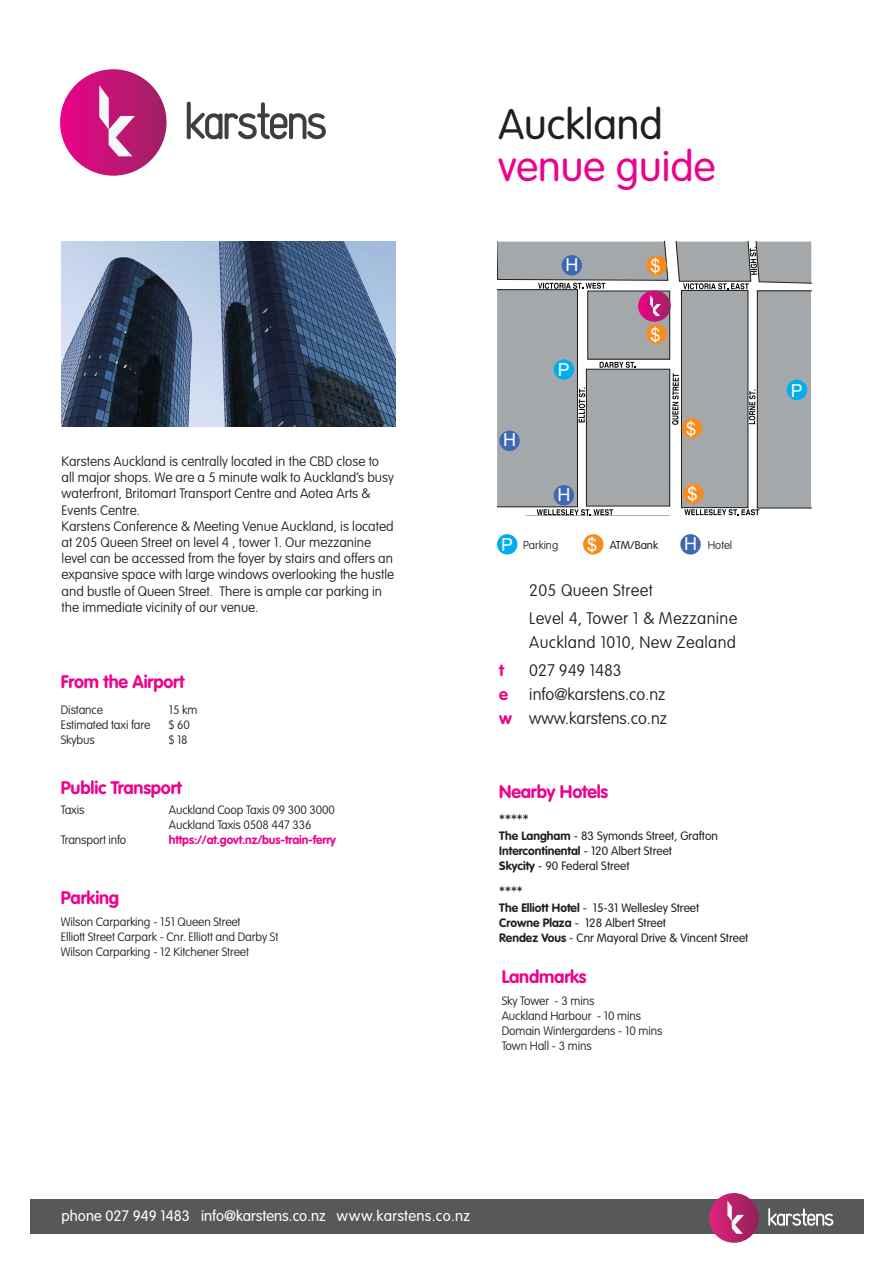
<style>
.page{position:relative;width:893px;height:1263px;background:#fff}
.page>*{position:absolute;margin:0;border:0;box-sizing:border-box;transform-origin:0 0}
.t1{font:300 42px/42px "VAG Rounded Std";color:#ed028c}
.t2{font:700 18px "VAG Rounded Std";letter-spacing:-.01em;color:#ed028c}
.t3{font:18px "Helvetica Neue LT Std";color:#fff}
.t4{font:100 16.5px/24px "VAG Rounded Std";letter-spacing:.02em;color:#231f20}
.t5{font:100 16.5px "VAG Rounded Std";color:#231f20}
.t6{font:700 16.5px "VAG Rounded Std";color:#ed028c}
.t7{font:300 15px "VAG Rounded Std";color:#fff}
.t8{font:300 15px "VAG Rounded Std";color:#231f20}
.t9{font:100 13.5px/16.2px "VAG Rounded Std";color:#231f20}
.t10{font:100 12px/15px "VAG Rounded Std";letter-spacing:-.01em;color:#231f20}
.t11{font:300 12px "VAG Rounded Std";color:#231f20}
.t12{font:700 12px "VAG Rounded Std";letter-spacing:-.01em;color:#ed028c}
.t13{font:700 12px "VAG Rounded Std";color:#231f20}
.t14{font:100 11.25px "VAG Rounded Std";color:#231f20}
.t15{font:300 11.25px "VAG Rounded Std";color:#231f20}
.s1{color:#231f20}
.s2{font-weight:700;color:#ed028c}
.s3{font-weight:700}
.s4{font-weight:300}
</style>
<div class="page">
<svg style="left:498px;top:242px;width:313px;height:273px"></svg>
<div style="left:30px;top:1200px;width:834px;height:34px;background:#57585a"></div>
<div style="left:60px;top:69px;width:107px;height:107px;background:linear-gradient(to right,#e9048a,#a02866);border-radius:53px"></div>
<hr style="left:187px;top:102px;width:4px;height:37px;background:#3e3e3f;border-radius:2px">
<svg style="left:190px;top:102px;width:136px;height:37px"></svg>
<svg style="left:99px;top:85px;width:36px;height:71px"></svg>
<div style="left:680px;top:534px;width:21px;height:21px;background:#3d68b2;border-radius:50%"></div>
<div style="left:497px;top:534px;width:20px;height:21px;background:#00aeef;border-radius:50%"></div>
<div style="left:787px;top:380px;width:20px;height:20px;background:#00aeef;border-radius:50%"></div>
<div style="left:583px;top:534px;width:20px;height:21px;background:#f68c1f;border-radius:50%"></div>
<div style="left:683px;top:484px;width:21px;height:20px;background:#f68c1f;border-radius:50%"></div>
<div style="left:646px;top:324px;width:21px;height:20px;background:#f68c1f;border-radius:50%"></div>
<div style="left:682px;top:418px;width:20px;height:20px;background:#f68c1f;border-radius:50%"></div>
<div style="left:499px;top:431px;width:21px;height:20px;background:#3d68b2;border-radius:50%"></div>
<svg style="left:709px;top:1193px;width:50px;height:50px"></svg>
<svg style="left:768px;top:1208px;width:65px;height:18px"></svg>
<svg style="left:727px;top:1200px;width:17px;height:34px"></svg>
<div style="left:646px;top:255px;width:21px;height:21px;background:#f68c1f;border-radius:50%"></div>
<div style="left:562px;top:255px;width:20px;height:21px;background:#3d68b2;border-radius:50%"></div>
<img style="left:62px;top:242px;width:333px;height:184px">
<div style="left:554px;top:485px;width:20px;height:20px;background:#3d68b2;border-radius:50%"></div>
<div style="left:554px;top:359px;width:20px;height:21px;background:#00aeef;border-radius:50%"></div>
<p class="t1" style="left:498px;top:105px;width:218px"><span class="s1">Auckland </span>venue guide</p>
<p class="t3" style="left:566px;top:254px;width:14px">H</p>
<p class="t3" style="left:651px;top:255px;width:12px">$</p>
<p class="t9" style="left:62px;top:454px;width:334px">Karstens Auckland is centrally located in the CBD close to all major shops. We are a 5 minute walk to Auckland’s busy waterfront, Britomart Transport Centre and Aotea Arts &amp; Events Centre.</p>
<p class="t9" style="left:62px;top:518px;width:334px">Karstens Conference &amp; Meeting Venue Auckland, is located at 205 Queen Street on level 4 , tower 1. Our mezzanine level can be accessed from the foyer by stairs and offers an expansive space with large windows overlooking the hustle and bustle of Queen Street. There is ample car parking in the immediate vicinity of our venue.</p>
<p class="t2" style="left:61px;top:671px;width:125px">From the Airport</p>
<p class="t10" style="left:61px;top:702px;width:44px">Distance</p>
<p class="t10" style="left:169px;top:702px;width:30px">15 km</p>
<p class="t10" style="left:61px;top:717px;width:91px">Estimated taxi fare</p>
<p class="t10" style="left:169px;top:717px;width:23px">$ 60</p>
<p class="t10" style="left:61px;top:732px;width:35px">Skybus</p>
<p class="t10" style="left:169px;top:732px;width:20px">$ 18</p>
<p class="t3" style="left:558px;top:359px;width:13px">P</p>
<p class="t3" style="left:651px;top:323px;width:12px">$</p>
<p class="t3" style="left:503px;top:429px;width:14px">H</p>
<p class="t3" style="left:686px;top:418px;width:12px">$</p>
<p class="t3" style="left:558px;top:484px;width:14px">H</p>
<p class="t3" style="left:687px;top:483px;width:12px">$</p>
<p class="t3" style="left:501px;top:534px;width:13px">P</p>
<p class="t3" style="left:587px;top:534px;width:12px">$</p>
<p class="t3" style="left:684px;top:533px;width:14px">H</p>
<p class="t14" style="left:523px;top:538px;width:37px">Parking</p>
<p class="t15" style="left:610px;top:538px;width:50px">ATM/Bank</p>
<p class="t14" style="left:708px;top:538px;width:26px">Hotel</p>
<p class="t4" style="left:529px;top:579px;width:125px">205 Queen Street</p>
<p class="t4" style="left:529px;top:607px;width:210px">Level 4, Tower 1 &amp; Mezzanine<br>Auckland 1010, New Zealand</p>
<p class="t6" style="left:499px;top:661px;width:6px">t</p>
<p class="t5" style="left:529px;top:661px;width:94px">027 949 1483</p>
<p class="t6" style="left:499px;top:685px;width:10px">e</p>
<p class="t5" style="left:529px;top:685px;width:138px">info@karstens.co.nz</p>
<p class="t5" style="left:499px;top:709px;width:169px"><span class="s2">w</span> www.karstens.co.nz</p>
<p class="t2" style="left:61px;top:777px;width:122px">Public Transport</p>
<p class="t2" style="left:499px;top:781px;width:110px">Nearby Hotels</p>
<p class="t10" style="left:61px;top:803px;width:25px">Taxis</p>
<p class="t10" style="left:169px;top:803px;width:167px">Auckland Coop Taxis 09 300 3000</p>
<p class="t10" style="left:169px;top:818px;width:144px">Auckland Taxis 0508 447 336</p>
<p class="t10" style="left:61px;top:833px;width:67px">Transport info</p>
<p class="t12" style="left:169px;top:833px;width:169px">https://at.govt.nz/bus-train-ferry</p>
<p class="t2" style="left:61px;top:887px;width:60px">Parking</p>
<p class="t10" style="left:61px;top:914px;width:181px">Wilson Carparking - 151 Queen Street</p>
<p class="t10" style="left:61px;top:929px;width:219px">Elliott Street Carpark - Cnr. Elliott and Darby St<br>Wilson Carparking - 12 Kitchener Street</p>
<p class="t8" style="left:499px;top:811px;width:31px">*****</p>
<p class="t11" style="left:499px;top:829px;width:220px"><span class="s3">The Langham</span> - 83 Symonds Street, Grafton</p>
<p class="t13" style="left:499px;top:844px;width:174px">Intercontinental <span class="s4">- 120 Albert Street</span></p>
<p class="t11" style="left:499px;top:859px;width:132px"><span class="s3">Skycity</span> - 90 Federal Street</p>
<p class="t8" style="left:499px;top:883px;width:25px">****</p>
<p class="t11" style="left:499px;top:901px;width:201px"><span class="s3">The Elliott Hotel</span> - 15-31 Wellesley Street</p>
<p class="t11" style="left:499px;top:916px;width:168px"><span class="s3">Crowne Plaza</span> - 128 Albert Street</p>
<p class="t11" style="left:499px;top:931px;width:251px"><span class="s3">Rendez Vous</span> - Cnr Mayoral Drive &amp; Vincent Street</p>
<p class="t2" style="left:502px;top:966px;width:86px">Landmarks</p>
<p class="t10" style="left:502px;top:993px;width:94px">Sky Tower - 3 mins</p>
<p class="t10" style="left:502px;top:1008px;width:141px">Auckland Harbour - 10 mins</p>
<p class="t10" style="left:502px;top:1023px;width:162px">Domain Wintergardens - 10 mins</p>
<p class="t10" style="left:502px;top:1038px;width:92px">Town Hall - 3 mins</p>
<p class="t3" style="left:791px;top:379px;width:13px">P</p>
<p class="t7" style="left:62px;top:1207px;width:410px">phone 027 949 1483 info@karstens.co.nz www.karstens.co.nz</p>
</div>
